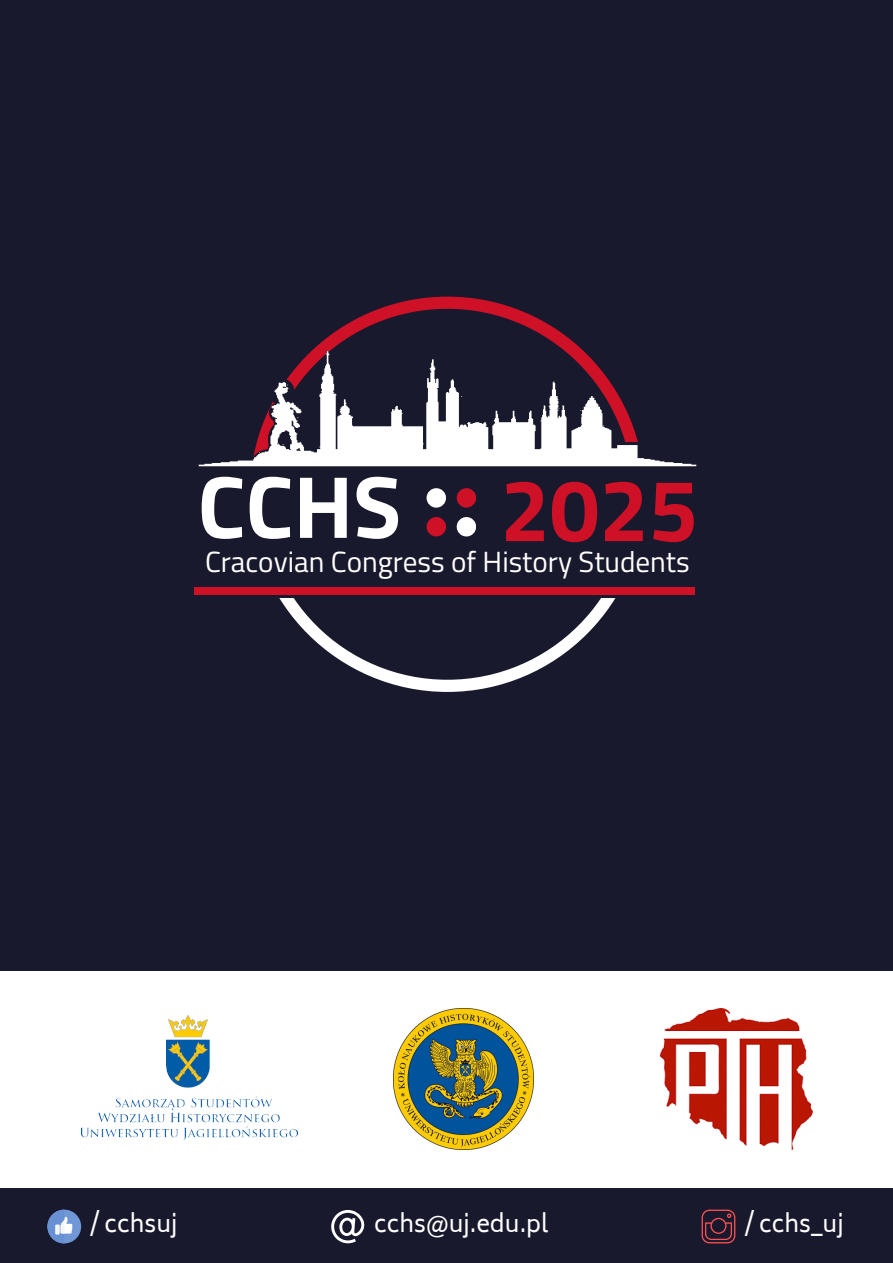
<style>
.page{position:relative;width:893px;height:1263px;background:#19192e}
.page>*{position:absolute;margin:0;border:0;box-sizing:border-box;transform-origin:0 0}
.t1{font:700 88.35px "Titillium Web";color:#fff}
.t2{font:700 88.35px "Titillium Web";color:#ce1126}
.t3{font:29.17px "Titillium Web";color:#fff}
.t4{font:23.1px "Biryani";color:#fff}
</style>
<div class="page">
<svg style="left:298px;top:624px;width:298px;height:68px"></svg>
<img style="left:194px;top:296px;width:503px;height:328px">
<div style="left:0;top:971px;width:893px;height:216px;background:#fff"></div>
<img style="left:393px;top:1009px;width:141px;height:140px">
<img style="left:81px;top:1015px;width:217px;height:126px">
<img style="left:660px;top:1009px;width:152px;height:140px">
<svg style="left:331px;top:1210px;width:34px;height:33px"></svg>
<div style="left:47px;top:1209px;width:34px;height:34px;background:#7098d6;border-radius:50%"></div>
<svg style="left:47px;top:1209px;width:25px;height:34px"></svg>
<svg style="left:701px;top:1209px;width:34px;height:34px"></svg>
<p class="t1" style="left:197px;top:438px;width:205px">CCHS</p>
<p class="t2" style="left:500px;top:441px;width:199px">2025</p>
<p class="t3" style="left:205px;top:539px;width:486px">Cracovian Congress of History Students</p>
<p class="t4" style="left:90px;top:1210px;width:89px">/ cchsuj</p>
<p class="t4" style="left:374px;top:1210px;width:176px">cchs@uj.edu.pl</p>
<p class="t4" style="left:744px;top:1210px;width:101px">/ cchs_uj</p>
</div>
